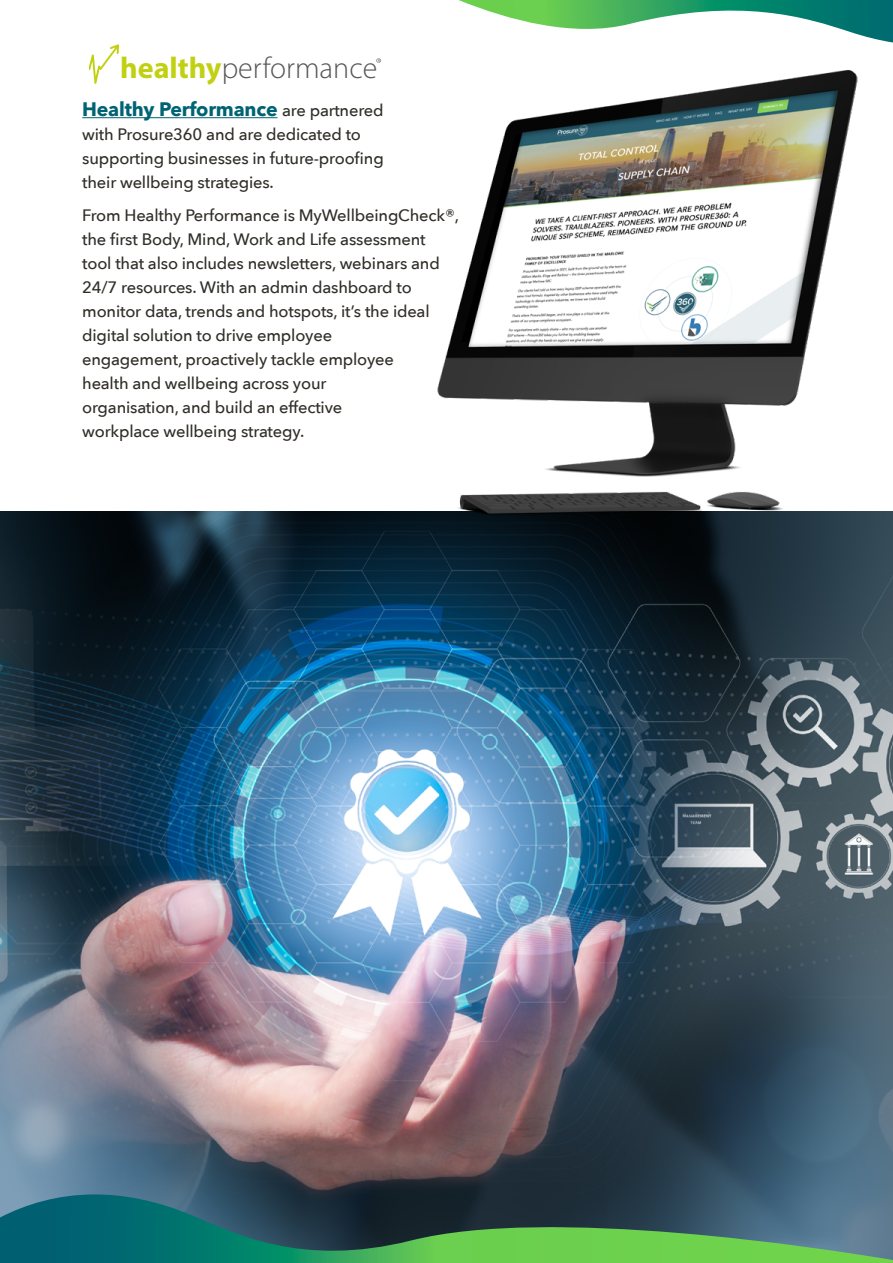
<style>
.page{position:relative;width:893px;height:1263px;background:#fff}
.page>*{position:absolute;margin:0;border:0;box-sizing:border-box;transform-origin:0 0}
.t1{font:300 30px "Myriad Pro";color:#585756}
.t2{font:700 19.5px "Avenir Next";letter-spacing:-.01em;color:#006373}
.t3{font:500 16.5px/24px "Avenir Next";letter-spacing:-.01em;color:#312e29}
.s1{font-weight:700;color:#c1d112}
.s2{font-weight:500;font-size:16.5px;color:#312e29}
</style>
<div class="page">
<img style="left:0;top:512px;width:893px;height:682px">
<svg style="left:459px;top:0;width:434px;height:8px;background:#31a164"></svg>
<svg style="left:89px;top:44px;width:30px;height:40px"></svg>
<hr style="left:82px;top:117px;width:195px;height:1px;background:#006373">
<img style="left:367px;top:8px;width:526px;height:562px">
<svg style="left:0;top:1194px;width:893px;height:69px;background:#32705d"></svg>
<h1 class="t1" style="left:120px;top:50px;width:259px"><span class="s1">healthy</span>performance</h1>
<p class="t2" style="left:82px;top:93px;width:303px">Healthy Performance <span class="s2">are partnered</span></p>
<p class="t3" style="left:82px;top:122px;width:303px">with Prosure360 and are dedicated to supporting businesses in future-proofing their wellbeing strategies.</p>
<p class="t3" style="left:82px;top:202px;width:378px">From Healthy Performance is MyWellbeingCheck®, the first Body, Mind, Work and Life assessment tool that also includes newsletters, webinars and 24/7 resources. With an admin dashboard to monitor data, trends and hotspots, it’s the ideal digital solution to drive employee<br>engagement, proactively tackle employee<br>health and wellbeing across your<br>organisation, and build an effective<br>workplace wellbeing strategy.</p>
</div>
